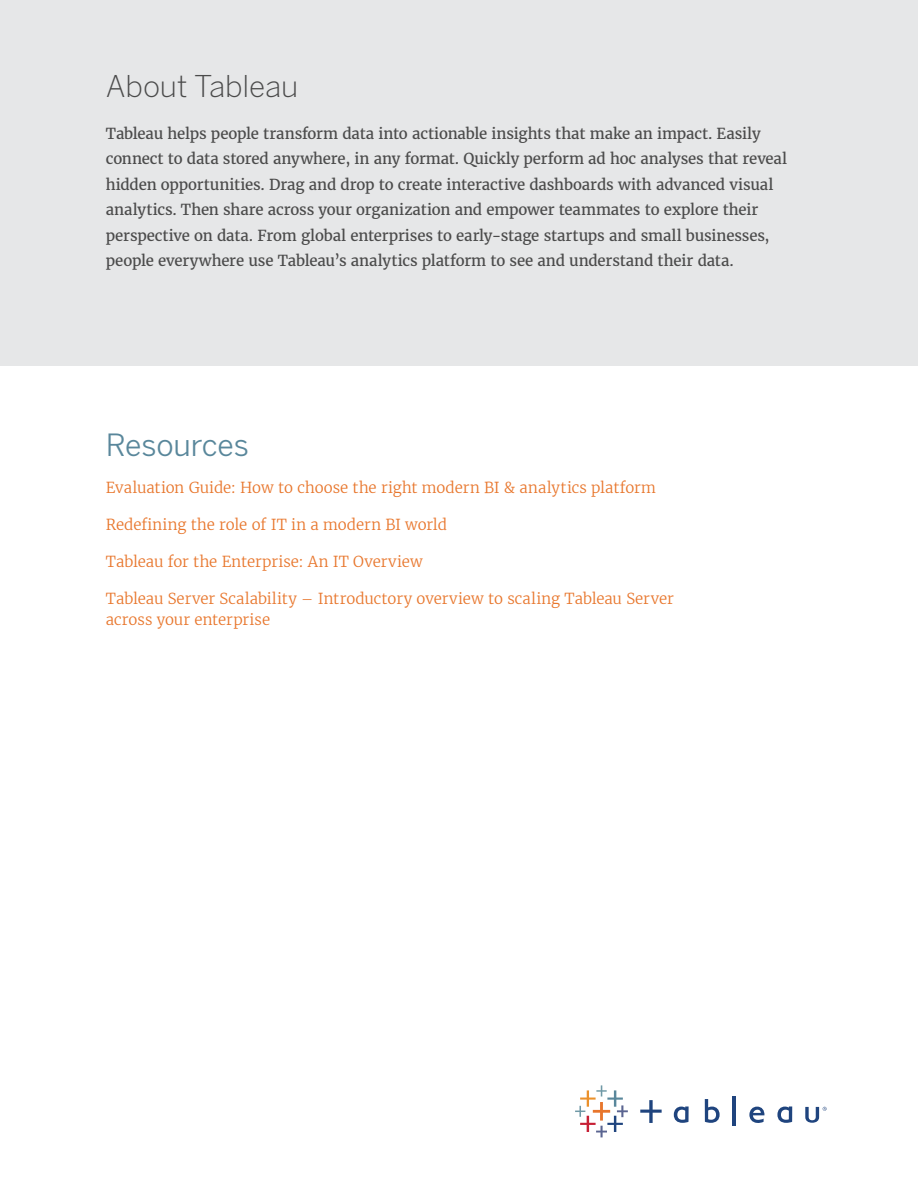
<style>
.page{position:relative;width:918px;height:1188px;background:#fff}
.page>*{position:absolute;margin:0;border:0;box-sizing:border-box;transform-origin:0 0}
.t1{font:300 30px "Benton Sans";letter-spacing:-.005em;color:#4b4b4b}
.t2{font:30px "Benton Sans";letter-spacing:-.01em;color:#59879b}
.t3{font:15px/25.5px "Merriweather";letter-spacing:-.01em;color:#4b4b4b}
.t4{font:300 15px/21px "Merriweather";color:#e8762c}
</style>
<div class="page">
<div style="left:0;top:0;width:918px;height:365px;background:#e6e7e8"></div>
<svg style="left:575px;top:1085px;width:53px;height:52px"></svg>
<svg style="left:705px;top:1099px;width:15px;height:24px"></svg>
<hr style="left:732px;top:1096px;width:4px;height:30px;background:#1f447e">
<svg style="left:749px;top:1107px;width:16px;height:16px"></svg>
<svg style="left:674px;top:1107px;width:15px;height:16px"></svg>
<svg style="left:777px;top:1107px;width:15px;height:16px"></svg>
<svg style="left:640px;top:1100px;width:22px;height:23px"></svg>
<svg style="left:805px;top:1107px;width:22px;height:16px"></svg>
<h1 class="t1" style="left:106px;top:68px;width:194px">About Tableau</h1>
<p class="t3" style="left:106px;top:121px;width:683px">Tableau helps people transform data into actionable insights that make an impact. Easily connect to data stored anywhere, in any format. Quickly perform ad hoc analyses that reveal hidden opportunities. Drag and drop to create interactive dashboards with advanced visual analytics. Then share across your organization and empower teammates to explore their perspective on data. From global enterprises to early-stage startups and small businesses, people everywhere use Tableau’s analytics platform to see and understand their data.</p>
<h1 class="t2" style="left:106px;top:427px;width:145px">Resources</h1>
<p class="t4" style="left:106px;top:477px;width:552px">Evaluation Guide: How to choose the right modern BI &amp; analytics platform</p>
<p class="t4" style="left:106px;top:514px;width:343px">Redefining the role of IT in a modern BI world</p>
<p class="t4" style="left:106px;top:551px;width:318px">Tableau for the Enterprise: An IT Overview</p>
<p class="t4" style="left:106px;top:588px;width:569px">Tableau Server Scalability – Introductory overview to scaling Tableau Server across your enterprise</p>
</div>
